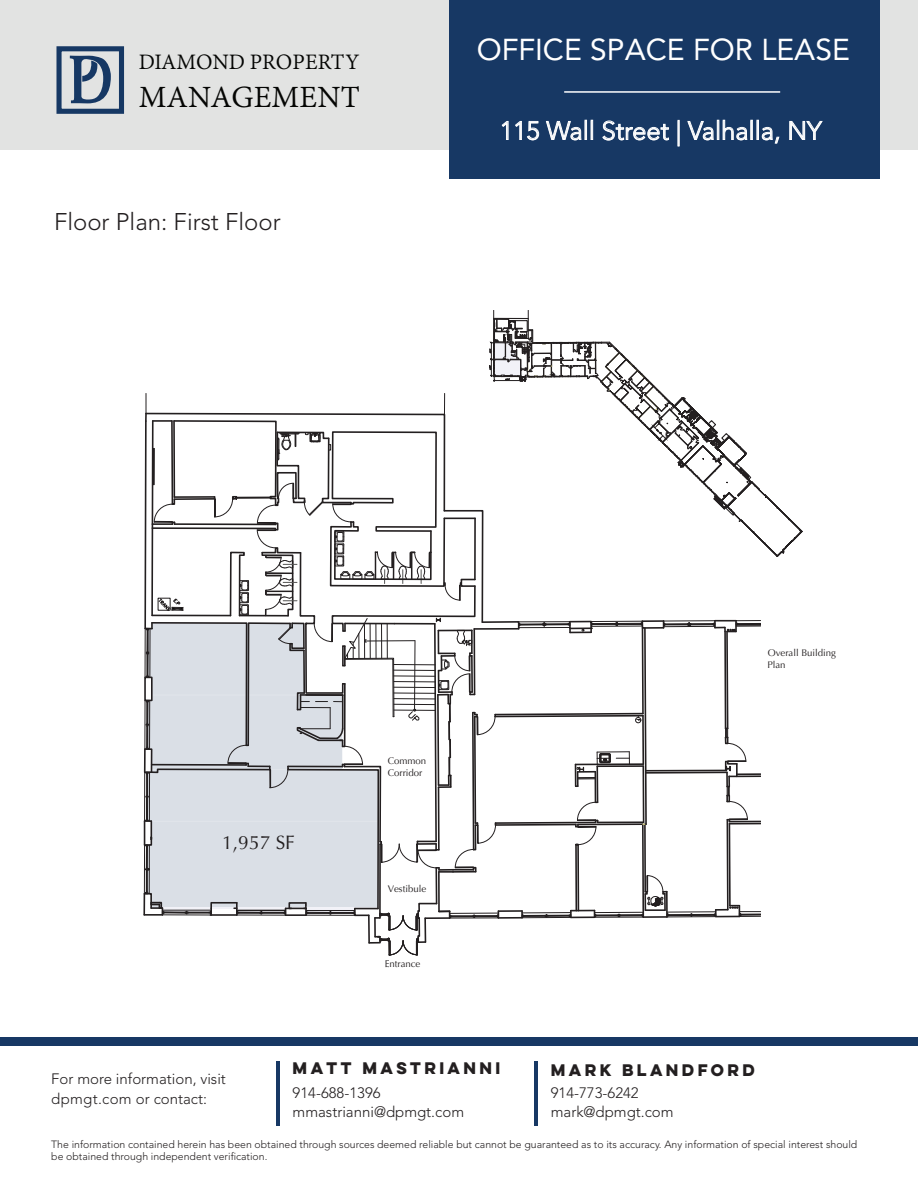
<style>
.page{position:relative;width:918px;height:1188px;background:#fff}
.page>*{position:absolute;margin:0;border:0;box-sizing:border-box;transform-origin:0 0}
.t1{font:33.45px "Adobe Devanagari";letter-spacing:.005em;color:#040503}
.t2{font:30px "Avenir LT Std";color:#fff}
.t3{font:300 25.5px "Avenir LT Std";color:#fff}
.t4{font:300 24px "Avenir LT Std";color:#231f20}
.t5{font:23.85px "Adobe Devanagari";color:#040503}
.t6{font:19.2px "Optima";color:#231f20}
.t7{font:300 15px/19.5px "Avenir LT Std";color:#231f20}
.t8{font:700 15px "Lulo Clean One";color:#231f20}
.t9{font:300 10.5px/12.6px "Avenir LT Std";color:#231f20}
.t10{font:9.6px/11.9px "Optima";color:#231f20}
</style>
<div class="page">
<div style="left:0;top:0;width:918px;height:149px;background:#e2e3e2"></div>
<div style="left:449px;top:0;width:430px;height:179px;background:#173864"></div>
<div style="left:56px;top:46px;width:68px;height:68px;border:5px solid #163864"></div>
<svg style="left:70px;top:56px;width:41px;height:47px"></svg>
<hr style="left:534px;top:1061px;width:3px;height:65px;background:#173864">
<hr style="left:276px;top:1061px;width:3px;height:65px;background:#173864">
<div style="left:0;top:1037px;width:918px;height:9px;background:#173864"></div>
<svg style="left:501px;top:121px;width:8px;height:19px"></svg>
<svg style="left:515px;top:121px;width:24px;height:20px"></svg>
<svg style="left:546px;top:120px;width:36px;height:21px"></svg>
<div style="left:585px;top:120px;width:2px;height:20px;border:1px solid #fff"></div>
<div style="left:591px;top:120px;width:2px;height:20px;border:1px solid #fff"></div>
<svg style="left:602px;top:120px;width:67px;height:21px"></svg>
<div style="left:678px;top:120px;width:2px;height:26px;border:1px solid #fff"></div>
<svg style="left:687px;top:121px;width:27px;height:20px"></svg>
<div style="left:717px;top:120px;width:2px;height:20px;border:1px solid #fff"></div>
<svg style="left:722px;top:119px;width:26px;height:22px"></svg>
<div style="left:750px;top:120px;width:3px;height:20px;border:1px solid #fff"></div>
<div style="left:757px;top:120px;width:2px;height:20px;border:1px solid #fff"></div>
<svg style="left:762px;top:127px;width:18px;height:17px"></svg>
<svg style="left:789px;top:121px;width:34px;height:19px"></svg>
<hr style="left:564px;top:91px;width:216px;height:2px;background:#fff">
<svg style="left:143px;top:310px;width:660px;height:645px"></svg>
<hr style="left:237px;top:910px;width:49px;height:1px;background:#231f20">
<hr style="left:237px;top:915px;width:49px;height:1px;background:#231f20">
<hr style="left:149px;top:772px;width:1px;height:49px;background:#231f20">
<hr style="left:149px;top:700px;width:1px;height:49px;background:#231f20">
<hr style="left:150px;top:629px;width:1px;height:48px;background:#231f20">
<h3 class="t5" style="left:139px;top:48px;width:222px">DIAMOND PROPERTY</h3>
<h1 class="t1" style="left:139px;top:78px;width:223px">MANAGEMENT</h1>
<h3 class="t4" style="left:54px;top:208px;width:228px">Floor Plan: First Floor</h3>
<h2 class="t2" style="left:477px;top:32px;width:375px">OFFICE SPACE FOR LEASE</h2>
<h3 class="t3" style="left:500px;top:116px;width:323px">115 Wall Street | Valhalla, NY</h3>
<h3 class="t6" style="left:222px;top:831px;width:74px">1,957 SF</h3>
<p class="t10" style="left:388px;top:755px;width:40px">Common<br>Corridor</p>
<p class="t10" style="left:388px;top:883px;width:40px">Vestibule</p>
<p class="t10" style="left:385px;top:958px;width:37px">Entrance</p>
<p class="t10" style="left:768px;top:647px;width:70px">Overall Building<br>Plan</p>
<h3 class="t7" style="left:51px;top:1070px;width:176px">For more information, visit dpmgt.com or contact:</h3>
<h3 class="t8" style="left:293px;top:1056px;width:213px">MATT MASTRIANNI</h3>
<h3 class="t8" style="left:551px;top:1058px;width:209px">MARK BLANDFORD</h3>
<h3 class="t7" style="left:293px;top:1083px;width:173px">914-688-1396 mmastrianni@dpmgt.com</h3>
<h3 class="t7" style="left:551px;top:1083px;width:124px">914-773-6242 mark@dpmgt.com</h3>
<p class="t9" style="left:51px;top:1138px;width:808px">The information contained herein has been obtained through sources deemed reliable but cannot be guaranteed as to its accuracy. Any information of special interest should be obtained through independent verification.</p>
</div>
